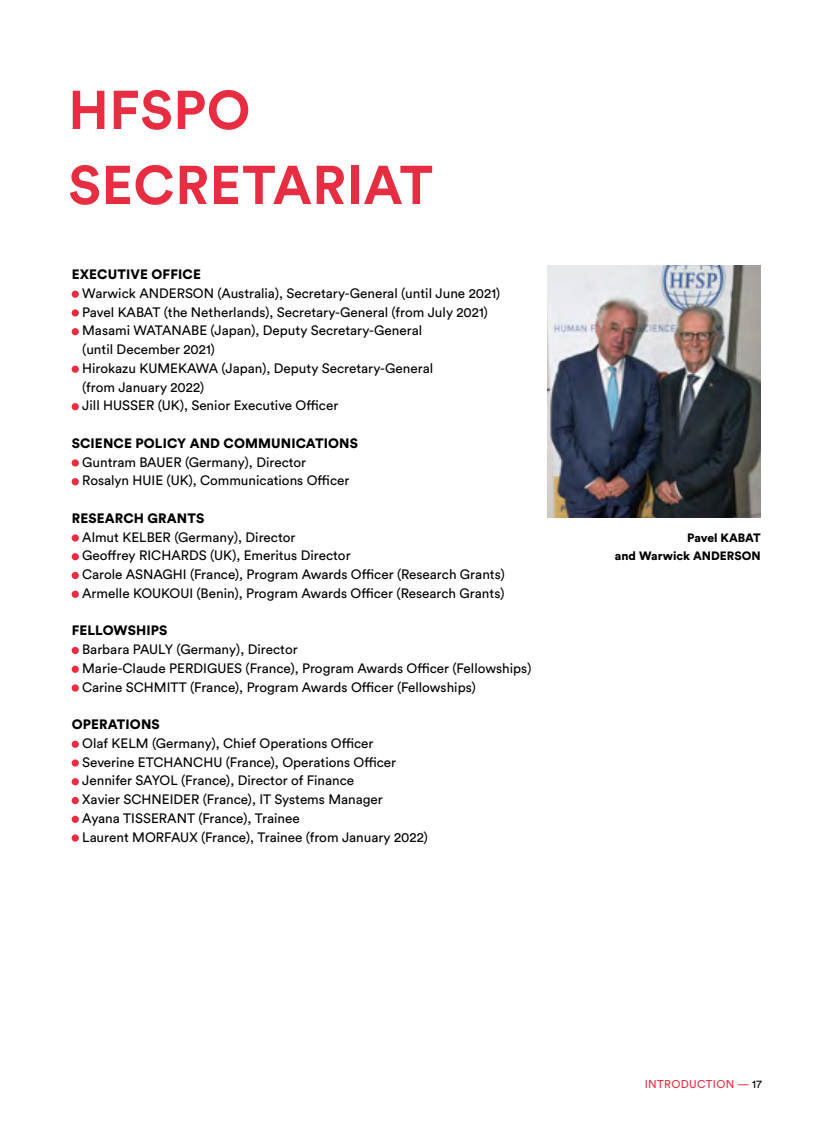
<style>
.page{position:relative;width:830px;height:1127px;background:#fff}
.page>*{position:absolute;margin:0;border:0;box-sizing:border-box;transform-origin:0 0}
.t1{font:700 54px/75px "Circular Std";letter-spacing:.01em;color:#e72d42}
.t2{font:13.5px/18.8px "Circular Std";color:#000}
.t3{font:900 13.5px "Circular Std";letter-spacing:.01em;color:#000}
.t4{font:900 12px/18.8px "Circular Std";color:#000;text-align:right}
.t5{font:11.25px "Circular Std";letter-spacing:.03em;color:#e72d42}
.s1{color:#000}
</style>
<div class="page">
<div style="left:72px;top:291px;width:7px;height:7px;background:#e72d42;border-radius:50%"></div>
<div style="left:72px;top:309px;width:7px;height:7px;background:#e72d42;border-radius:50%"></div>
<div style="left:72px;top:328px;width:7px;height:7px;background:#e72d42;border-radius:50%"></div>
<div style="left:72px;top:366px;width:7px;height:7px;background:#e72d42;border-radius:50%"></div>
<div style="left:72px;top:403px;width:7px;height:7px;background:#e72d42;border-radius:50%"></div>
<div style="left:72px;top:459px;width:7px;height:7px;background:#e72d42;border-radius:50%"></div>
<div style="left:72px;top:478px;width:7px;height:7px;background:#e72d42;border-radius:50%"></div>
<div style="left:72px;top:534px;width:7px;height:7px;background:#e72d42;border-radius:50%"></div>
<div style="left:72px;top:553px;width:7px;height:7px;background:#e72d42;border-radius:50%"></div>
<div style="left:72px;top:572px;width:7px;height:7px;background:#e72d42;border-radius:50%"></div>
<div style="left:72px;top:591px;width:7px;height:7px;background:#e72d42;border-radius:50%"></div>
<div style="left:72px;top:647px;width:7px;height:7px;background:#e72d42;border-radius:50%"></div>
<div style="left:72px;top:666px;width:7px;height:7px;background:#e72d42;border-radius:50%"></div>
<div style="left:72px;top:684px;width:7px;height:7px;background:#e72d42;border-radius:50%"></div>
<div style="left:72px;top:741px;width:7px;height:7px;background:#e72d42;border-radius:50%"></div>
<div style="left:72px;top:759px;width:7px;height:7px;background:#e72d42;border-radius:50%"></div>
<div style="left:72px;top:778px;width:7px;height:7px;background:#e72d42;border-radius:50%"></div>
<div style="left:72px;top:797px;width:7px;height:7px;background:#e72d42;border-radius:50%"></div>
<div style="left:72px;top:816px;width:7px;height:7px;background:#e72d42;border-radius:50%"></div>
<div style="left:72px;top:834px;width:7px;height:7px;background:#e72d42;border-radius:50%"></div>
<img style="left:547px;top:265px;width:213px;height:253px">
<h1 class="t1" style="left:68px;top:71px;width:366px">HFSPO<br>SECRETARIAT</h1>
<p class="t3" style="left:72px;top:265px;width:131px">EXECUTIVE OFFICE</p>
<p class="t2" style="left:82px;top:283px;width:419px">Warwick ANDERSON (Australia), Secretary-General (until June 2021)<br>Pavel KABAT (the Netherlands), Secretary-General (from July 2021)<br>Masami WATANABE (Japan), Deputy Secretary-General<br>(until December 2021)<br>Hirokazu KUMEKAWA (Japan), Deputy Secretary-General<br>(from January 2022)<br>Jill HUSSER (UK), Senior Executive Officer</p>
<p class="t3" style="left:72px;top:434px;width:287px">SCIENCE POLICY AND COMMUNICATIONS</p>
<p class="t2" style="left:82px;top:452px;width:268px">Guntram BAUER (Germany), Director<br>Rosalyn HUIE (UK), Communications Officer</p>
<p class="t3" style="left:72px;top:509px;width:134px">RESEARCH GRANTS</p>
<p class="t2" style="left:82px;top:527px;width:424px">Almut KELBER (Germany), Director<br>Geoffrey RICHARDS (UK), Emeritus Director<br>Carole ASNAGHI (France), Program Awards Officer (Research Grants)<br>Armelle KOUKOUI (Benin), Program Awards Officer (Research Grants)</p>
<p class="t3" style="left:72px;top:622px;width:97px">FELLOWSHIPS</p>
<p class="t2" style="left:82px;top:640px;width:450px">Barbara PAULY (Germany), Director<br>Marie-Claude PERDIGUES (France), Program Awards Officer (Fellowships)<br>Carine SCHMITT (France), Program Awards Officer (Fellowships)</p>
<p class="t3" style="left:72px;top:715px;width:90px">OPERATIONS</p>
<p class="t2" style="left:82px;top:733px;width:347px">Olaf KELM (Germany), Chief Operations Officer Severine ETCHANCHU (France), Operations Officer Jennifer SAYOL (France), Director of Finance<br>Xavier SCHNEIDER (France), IT Systems Manager<br>Ayana TISSERANT (France), Trainee<br>Laurent MORFAUX (France), Trainee (from January 2022)</p>
<p class="t4" style="left:614px;top:528px;width:147px">Pavel KABAT<br>and Warwick ANDERSON</p>
<p class="t5" style="left:644px;top:1077px;width:119px">INTRODUCTION — <span class="s1">17</span></p>
</div>
